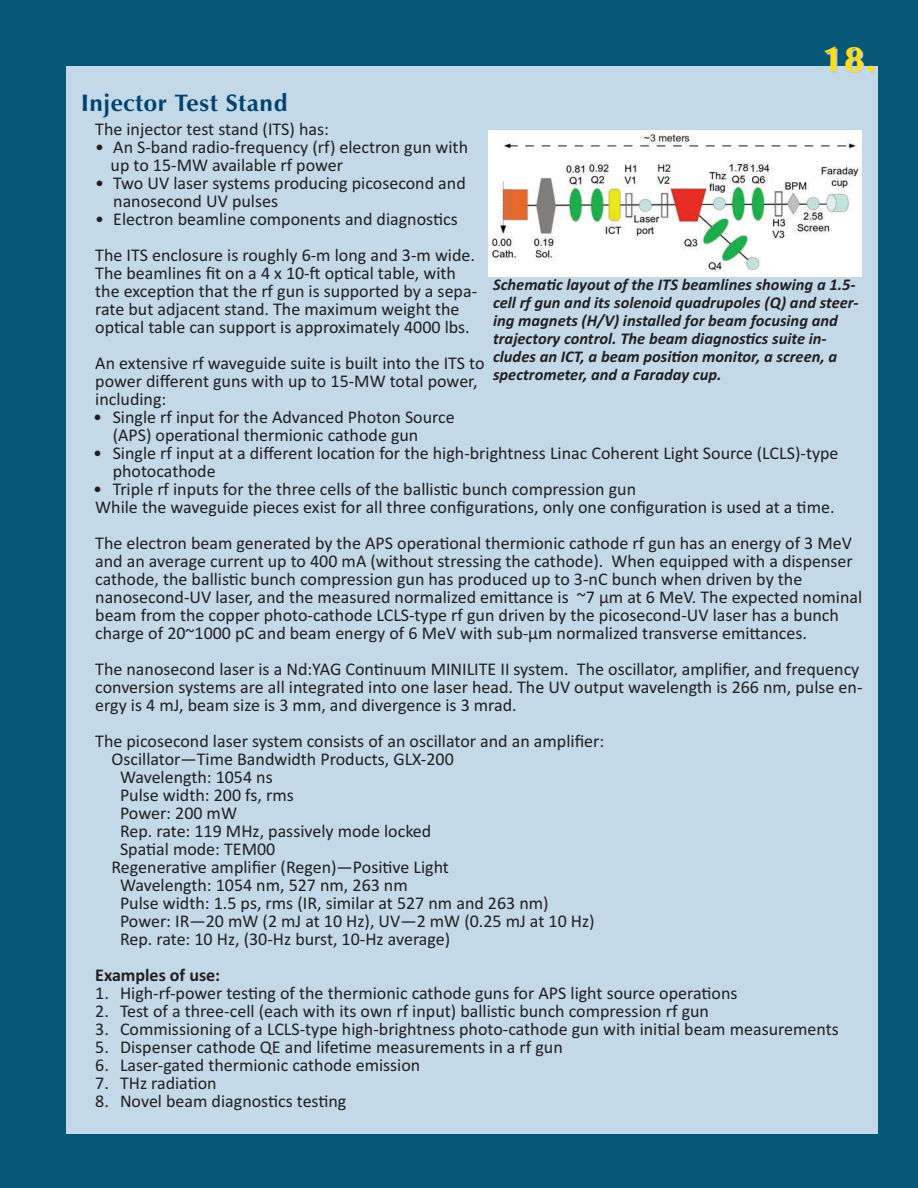
<style>
.page{position:relative;width:918px;height:1188px;background:#075776}
.page>*{position:absolute;margin:0;border:0;box-sizing:border-box;transform-origin:0 0}
.t1{font:700 36px "Zapf Humanist 601 BT";color:#ffe10a}
.t2{font:700 24px "Zapf Humanist 601 BT";letter-spacing:.025em;color:#004270}
.t3{font:18px/18px "Calibri";color:#231f20}
.t4{font:700 18px "Calibri";color:#231f20}
.t5{font:italic 700 16.5px/18px "Calibri";color:#231f20}
</style>
<div class="page">
<div style="left:66px;top:66px;width:811px;height:1068px;background:#c3d9e7"></div>
<img style="left:489px;top:131px;width:372px;height:145px">
<h1 class="t1" style="left:823px;top:37px;width:54px">18.</h1>
<h2 class="t2" style="left:81px;top:89px;width:208px">Injector Test Stand</h2>
<p class="t3" style="left:95px;top:120px;width:235px">The injector test stand (ITS) has:</p>
<p class="t3" style="left:111px;top:138px;width:359px;text-indent:-15px">• An S-band radio-frequency (rf) electron gun with up to 15-MW available rf power</p>
<p class="t3" style="left:113px;top:174px;width:354px;text-indent:-18px">• Two UV laser systems producing picosecond and nanosecond UV pulses</p>
<p class="t3" style="left:95px;top:201px;width:381px;line-height:36px">• Electron beamline components and diagnostics<br>The ITS enclosure is roughly 6-m long and 3-m wide.</p>
<p class="t3" style="left:95px;top:264px;width:383px">The beamlines fit on a 4 x 10-ft optical table, with the exception that the rf gun is supported by a sepa&shy;rate but adjacent stand. The maximum weight the optical table can support is approximately 4000 lbs.</p>
<p class="t3" style="left:95px;top:354px;width:391px">An extensive rf waveguide suite is built into the ITS to power different guns with up to 15-MW total power, including:</p>
<p class="t3" style="left:113px;top:408px;width:344px;text-indent:-20px">• Single rf input for the Advanced Photon Source (APS) operational thermionic cathode gun</p>
<p class="t3" style="left:113px;top:444px;width:727px;text-indent:-20px">• Single rf input at a different location for the high-brightness Linac Coherent Light Source (LCLS)-type photocathode</p>
<p class="t3" style="left:93px;top:480px;width:743px">• Triple rf inputs for the three cells of the ballistic bunch compression gun<br>While the waveguide pieces exist for all three configurations, only one configuration is used at a time.</p>
<p class="t3" style="left:95px;top:534px;width:769px">The electron beam generated by the APS operational thermionic cathode rf gun has an energy of 3 MeV and an average current up to 400 mA (without stressing the cathode). When equipped with a dispenser cathode, the ballistic bunch compression gun has produced up to 3-nC bunch when driven by the nanosecond-UV laser, and the measured normalized emittance is ~7 μm at 6 MeV. The expected nominal beam from the copper photo-cathode LCLS-type rf gun driven by the picosecond-UV laser has a bunch charge of 20~1000 pC and beam energy of 6 MeV with sub-μm normalized transverse emittances.</p>
<p class="t3" style="left:95px;top:660px;width:769px">The nanosecond laser is a Nd:YAG Continuum MINILITE II system. The oscillator, amplifier, and frequency conversion systems are all integrated into one laser head. The UV output wavelength is 266 nm, pulse en&shy;ergy is 4 mJ, beam size is 3 mm, and divergence is 3 mrad.</p>
<p class="t3" style="left:95px;top:732px;width:511px">The picosecond laser system consists of an oscillator and an amplifier:</p>
<p class="t3" style="left:112px;top:750px;width:344px">Oscillator—Time Bandwidth Products, GLX-200</p>
<p class="t3" style="left:120px;top:768px;width:154px">Wavelength: 1054 ns</p>
<p class="t3" style="left:120px;top:786px;width:175px">Pulse width: 200 fs, rms</p>
<p class="t3" style="left:120px;top:804px;width:119px">Power: 200 mW</p>
<p class="t3" style="left:120px;top:822px;width:313px">Rep. rate: 119 MHz, passively mode locked</p>
<p class="t3" style="left:120px;top:840px;width:157px">Spatial mode: TEM00</p>
<p class="t3" style="left:112px;top:858px;width:339px">Regenerative amplifier (Regen)—Positive Light</p>
<p class="t3" style="left:120px;top:876px;width:289px">Wavelength: 1054 nm, 527 nm, 263 nm</p>
<p class="t3" style="left:120px;top:894px;width:430px">Pulse width: 1.5 ps, rms (IR, similar at 527 nm and 263 nm)</p>
<p class="t3" style="left:120px;top:912px;width:476px">Power: IR—20 mW (2 mJ at 10 Hz), UV—2 mW (0.25 mJ at 10 Hz)</p>
<p class="t3" style="left:120px;top:930px;width:332px">Rep. rate: 10 Hz, (30-Hz burst, 10-Hz average)</p>
<p class="t4" style="left:95px;top:964px;width:127px">Examples of use:</p>
<p class="t3" style="left:95px;top:984px;width:644px">1. High-rf-power testing of the thermionic cathode guns for APS light source operations</p>
<p class="t3" style="left:95px;top:1002px;width:615px">2. Test of a three-cell (each with its own rf input) ballistic bunch compression rf gun</p>
<p class="t3" style="left:95px;top:1020px;width:745px">3. Commissioning of a LCLS-type high-brightness photo-cathode gun with initial beam measurements</p>
<p class="t3" style="left:95px;top:1038px;width:469px">5. Dispenser cathode QE and lifetime measurements in a rf gun</p>
<p class="t3" style="left:95px;top:1056px;width:327px">6. Laser-gated thermionic cathode emission</p>
<p class="t3" style="left:95px;top:1074px;width:123px">7. THz radiation</p>
<p class="t3" style="left:95px;top:1092px;width:253px">8. Novel beam diagnostics testing</p>
<p class="t5" style="left:493px;top:275px;width:367px">Schematic layout of the ITS beamlines showing a 1.5- cell rf gun and its solenoid quadrupoles (Q) and steer&shy;ing magnets (H/V) installed for beam focusing and trajectory control. The beam diagnostics suite in&shy;cludes an ICT, a beam position monitor, a screen, a spectrometer, and a Faraday cup.</p>
</div>
